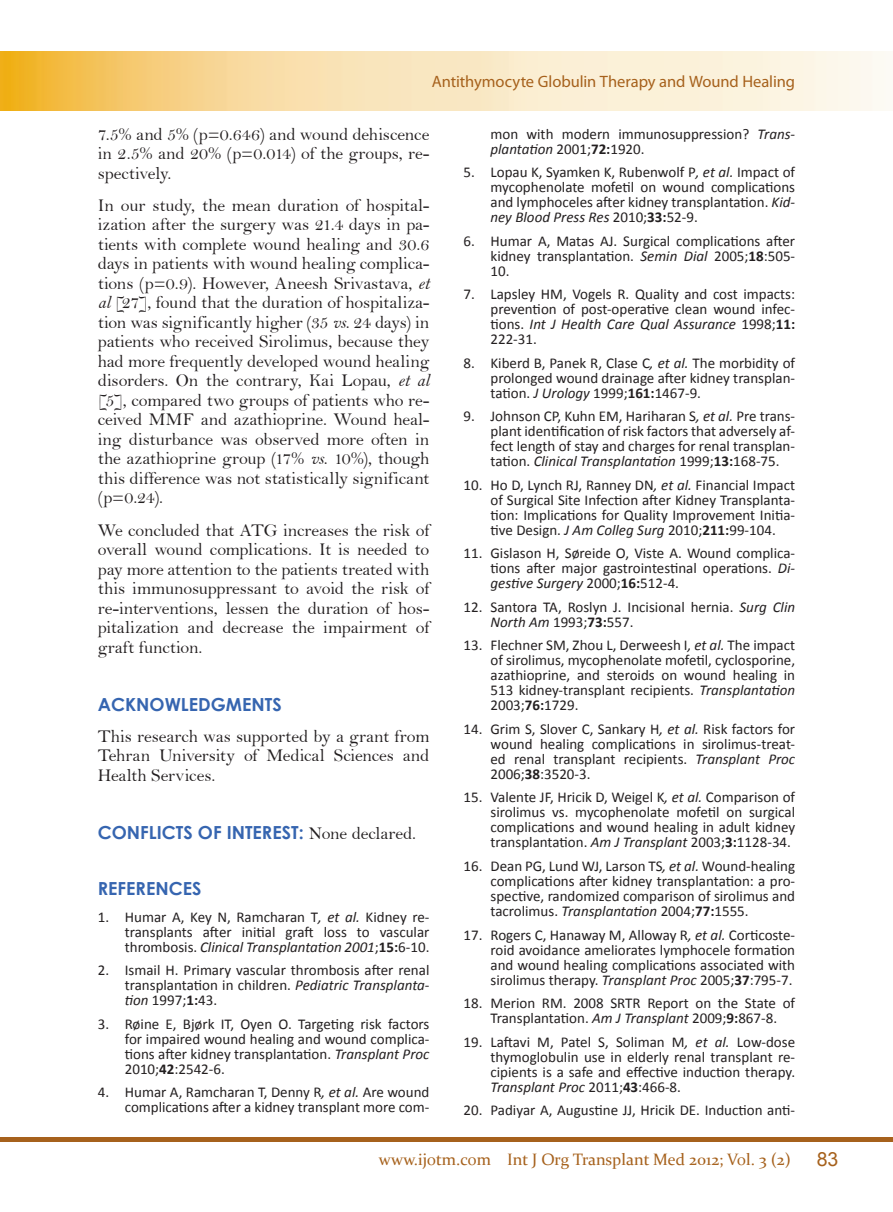
<style>
.page{position:relative;width:893px;height:1212px;background:#fff}
.page>*{position:absolute;margin:0;border:0;box-sizing:border-box;transform-origin:0 0}
.t1{font:19.5px "Arial";color:#a6611c}
.Body{font:18px/19.5px "Bell";letter-spacing:-.01em;color:#231f20;text-align:justify}
.Heading{font:700 18px "Century Gothic";color:#3665b0}
.t2{font:16.5px "Constantia";color:#a6611c}
.Running_Title{font:16.5px "Myriad Pro";letter-spacing:-.005em;color:#a6611c}
.t3{font:15px/15px "Calibri";color:#231f20;text-align:justify}
.s1{font-family:"Bell MT Italic"}
.s2{font-family:"Bell";font-weight:400;color:#231f20}
.s3{font-style:italic}
.s4{font-weight:700}
</style>
<div class="page">
<div style="left:0;top:1137px;width:893px;height:5px;background:#a6611c"></div>
<img style="left:0;top:52px;width:886px;height:59px">
<p class="Running_Title" style="left:432px;top:72px;width:365px">Antithymocyte Globulin Therapy and Wound Healing</p>
<p class="Body" style="left:98px;top:124px;width:333px">7.5% and 5% (p=0.646) and wound dehiscence in 2.5% and 20% (p=0.014) of the groups, re&shy;spectively.</p>
<p class="Body" style="left:98px;top:195px;width:333px">In our study, the mean duration of hospital&shy;ization after the surgery was 21.4 days in pa&shy;tients with complete wound healing and 30.6 days in patients with wound healing complica&shy;tions (p=0.9). However, Aneesh Srivastava, <span class="s1">et al</span> [27], found that the duration of hospitaliza&shy;tion was significantly higher (35 <span class="s1">vs</span>. 24 days) in patients who received Sirolimus, because they had more frequently developed wound healing disorders. On the contrary, Kai Lopau, <span class="s1">et al </span>[5], compared two groups of patients who re&shy;ceived MMF and azathioprine. Wound heal&shy;ing disturbance was observed more often in the azathioprine group (17% <span class="s1">vs</span>. 10%), though this difference was not statistically significant (p=0.24).</p>
<p class="Body" style="left:98px;top:520px;width:333px">We concluded that ATG increases the risk of overall wound complications. It is needed to pay more attention to the patients treated with this immunosuppressant to avoid the risk of re-interventions, lessen the duration of hos&shy;pitalization and decrease the impairment of graft function.</p>
<p class="Heading" style="left:98px;top:690px;width:185px">ACKNOWLEDGMENTS</p>
<p class="Body" style="left:98px;top:726px;width:333px">This research was supported by a grant from Tehran University of Medical Sciences and Health Services.</p>
<p class="Heading" style="left:98px;top:818px;width:320px">CONFLICTS OF INTEREST: <span class="s2">None declared.</span></p>
<p class="Heading" style="left:98px;top:875px;width:105px">REFERENCES</p>
<p class="t3" style="left:125px;top:909px;width:306px;text-indent:-27px">1. Humar A, Key N, Ramcharan T<span class="s3">, et al.</span> Kidney re&shy;transplants after initial graft loss to vascular thrombosis. <span class="s3">Clinical Transplantation 2001</span>;<span class="s4">15:</span>6-10.</p>
<p class="t3" style="left:125px;top:963px;width:306px;text-indent:-27px">2. Ismail H. Primary vascular thrombosis after renal transplantation in children. <span class="s3">Pediatric Transplanta&shy;tion</span> 1997;<span class="s4">1:</span>43.</p>
<p class="t3" style="left:125px;top:1016px;width:306px;text-indent:-27px">3. Røine E, Bjørk IT, Oyen O. Targeting risk factors for impaired wound healing and wound complica&shy;tions after kidney transplantation. <span class="s3">Transplant Proc </span>2010;<span class="s4">42</span>:2542-6.</p>
<p class="t3" style="left:98px;top:1085px;width:333px;text-align:right">4. Humar A, Ramcharan T, Denny R<span class="s3">, et al.</span> Are wound complications after a kidney transplant more com-</p>
<p class="t3" style="left:490px;top:126px;width:306px">mon with modern immunosuppression? <span class="s3">Trans&shy;plantation</span> 2001;<span class="s4">72:</span>1920.</p>
<p class="t3" style="left:490px;top:165px;width:306px;text-indent:-27px">5. Lopau K, Syamken K, Rubenwolf P<span class="s3">, et al.</span> Impact of mycophenolate mofetil on wound complications and lymphoceles after kidney transplantation. <span class="s3">Kid&shy;ney Blood Press Res</span> 2010;<span class="s4">33:</span>52-9.</p>
<p class="t3" style="left:490px;top:233px;width:306px;text-indent:-27px">6. Humar A, Matas AJ. Surgical complications after kidney transplantation. <span class="s3">Semin Dial</span> 2005;<span class="s4">18</span>:505- 10.</p>
<p class="t3" style="left:490px;top:287px;width:306px;text-indent:-27px">7. Lapsley HM, Vogels R. Quality and cost impacts: prevention of post-operative clean wound infec&shy;tions. <span class="s3">Int J Health Care Qual Assurance</span> 1998;<span class="s4">11:<br></span>222-31.</p>
<p class="t3" style="left:490px;top:355px;width:306px;text-indent:-27px">8. Kiberd B, Panek R, Clase C<span class="s3">, et al.</span> The morbidity of prolonged wound drainage after kidney transplan&shy;tation. <span class="s3">J Urology</span> 1999;<span class="s4">161:</span>1467-9.</p>
<p class="t3" style="left:490px;top:409px;width:306px;text-indent:-27px">9. Johnson CP, Kuhn EM, Hariharan S<span class="s3">, et al.</span> Pre trans&shy;plant identification of risk factors that adversely af&shy;fect length of stay and charges for renal transplan&shy;tation. <span class="s3">Clinical Transplantation</span> 1999;<span class="s4">13:</span>168-75.</p>
<p class="t3" style="left:490px;top:477px;width:306px;text-indent:-27px">10. Ho D, Lynch RJ, Ranney DN<span class="s3">, et al.</span> Financial Impact of Surgical Site Infection after Kidney Transplanta&shy;tion: Implications for Quality Improvement Initia&shy;tive Design. <span class="s3">J Am Colleg Surg</span> 2010;<span class="s4">211:</span>99-104.</p>
<p class="t3" style="left:490px;top:546px;width:306px;text-indent:-27px">11. Gislason H, Søreide O, Viste A. Wound complica&shy;tions after major gastrointestinal operations. <span class="s3">Di&shy;gestive Surgery</span> 2000;<span class="s4">16:</span>512-4.</p>
<p class="t3" style="left:490px;top:599px;width:306px;text-indent:-27px">12. Santora TA, Roslyn J. Incisional hernia. <span class="s3">Surg Clin<br>North Am</span> 1993;<span class="s4">73:</span>557.</p>
<p class="t3" style="left:490px;top:638px;width:306px;text-indent:-27px">13. Flechner SM, Zhou L, Derweesh I<span class="s3">, et al.</span> The impact of sirolimus, mycophenolate mofetil, cyclosporine, azathioprine, and steroids on wound healing in 513 kidney-transplant recipients. <span class="s3">Transplantation </span>2003;<span class="s4">76:</span>1729.</p>
<p class="t3" style="left:490px;top:721px;width:306px;text-indent:-27px">14. Grim S, Slover C, Sankary H<span class="s3">, et al.</span> Risk factors for wound healing complications in sirolimus-treat&shy;ed renal transplant recipients. <span class="s3">Transplant Proc </span>2006;<span class="s4">38</span>:3520-3.</p>
<p class="t3" style="left:490px;top:790px;width:306px;text-indent:-27px">15. Valente JF, Hricik D, Weigel K<span class="s3">, et al.</span> Comparison of sirolimus vs. mycophenolate mofetil on surgical complications and wound healing in adult kidney transplantation. <span class="s3">Am J Transplant</span> 2003;<span class="s4">3:</span>1128-34.</p>
<p class="t3" style="left:490px;top:858px;width:306px;text-indent:-27px">16. Dean PG, Lund WJ, Larson TS<span class="s3">, et al.</span> Wound-healing complications after kidney transplantation: a pro&shy;spective, randomized comparison of sirolimus and tacrolimus. <span class="s3">Transplantation</span> 2004;<span class="s4">77:</span>1555.</p>
<p class="t3" style="left:490px;top:927px;width:306px;text-indent:-27px">17. Rogers C, Hanaway M, Alloway R<span class="s3">, et al.</span> Corticoste&shy;roid avoidance ameliorates lymphocele formation and wound healing complications associated with sirolimus therapy. <span class="s3">Transplant Proc</span> 2005;<span class="s4">37</span>:795-7.</p>
<p class="t3" style="left:463px;top:995px;width:333px;text-align:center">18. Merion RM. 2008 SRTR Report on the State of<br>Transplantation. <span class="s3">Am J Transplant</span> 2009;<span class="s4">9:</span>867-8.</p>
<p class="t3" style="left:490px;top:1034px;width:306px;text-indent:-27px">19. Laftavi M, Patel S, Soliman M<span class="s3">, et al.</span> Low-dose thymoglobulin use in elderly renal transplant re&shy;cipients is a safe and effective induction therapy.<br><span class="s3">Transplant Proc</span> 2011;<span class="s4">43</span>:466-8.</p>
<p class="t3" style="left:463px;top:1102px;width:333px">20. Padiyar A, Augustine JJ, Hricik DE. Induction anti-</p>
<p class="t2" style="left:379px;top:1148px;width:414px">www.ijotm.com Int J Org Transplant Med 2012; Vol. 3 (2)</p>
<h1 class="t1" style="left:817px;top:1146px;width:23px">83</h1>
</div>
